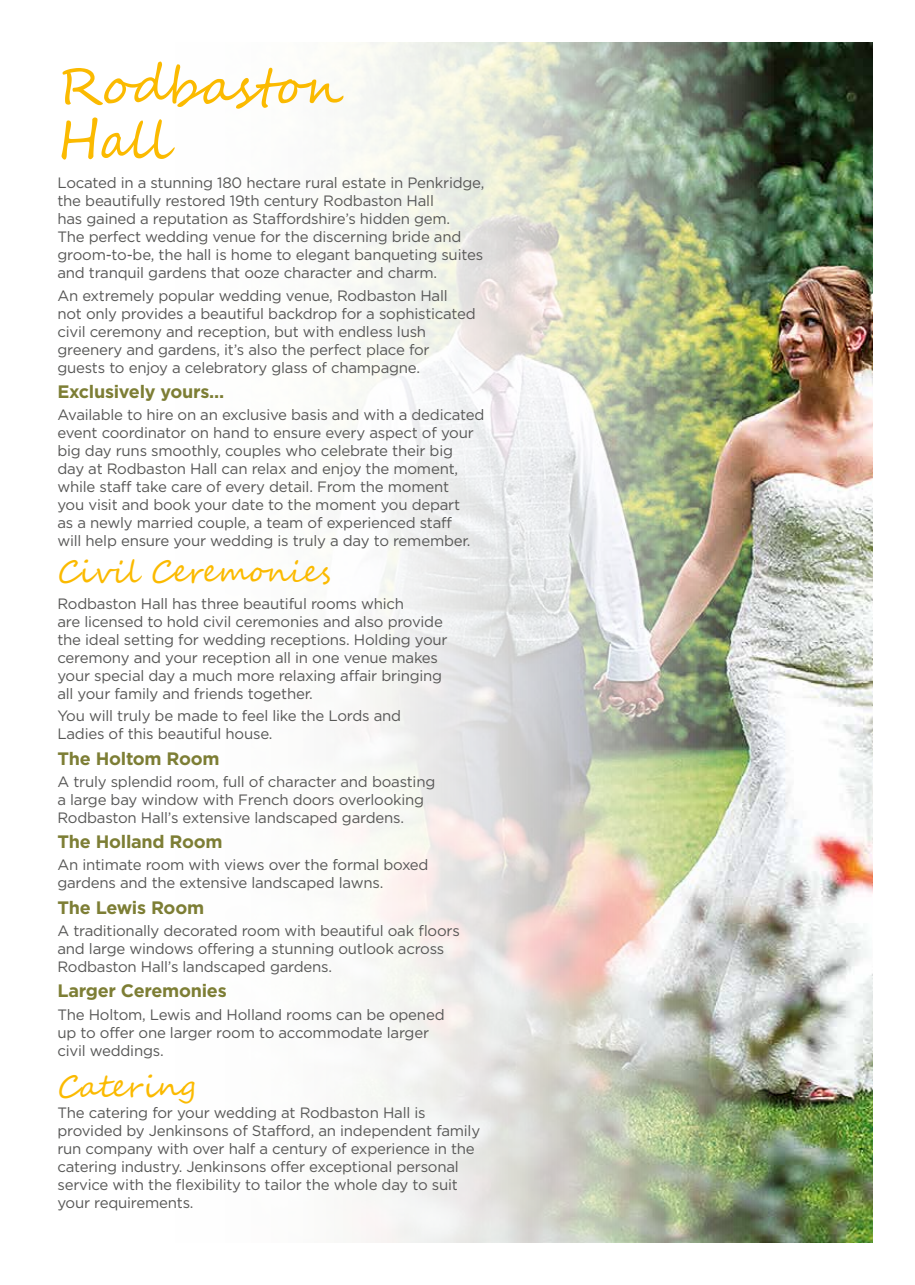
<style>
.page{position:relative;width:915px;height:1285px;background:#fff}
.page>*{position:absolute;margin:0;border:0;box-sizing:border-box;transform-origin:0 0}
.t1{font:51px/54px "Segoe Script";color:#fbba00}
.t2{font:30px "Segoe Script";color:#fbba00}
.t3{font:700 18px "Gotham";letter-spacing:-.015em;color:#7d7e35}
.t4{font:15px/18px "Gotham";letter-spacing:-.015em;color:#575756}
</style>
<div class="page">
<img style="left:773px;top:43px;width:99px;height:1198px">
<img style="left:352px;top:42px;width:421px;height:1201px">
<h1 class="t1" style="left:57px;top:60px;width:287px">Rodbaston<br>Hall</h1>
<p class="t4" style="left:57px;top:174px;width:428px">Located in a stunning 180 hectare rural estate in Penkridge, the beautifully restored 19th century Rodbaston Hall<br>has gained a reputation as Staffordshire’s hidden gem.<br>The perfect wedding venue for the discerning bride and groom-to-be, the hall is home to elegant banqueting suites and tranquil gardens that ooze character and charm.</p>
<p class="t4" style="left:57px;top:286px;width:420px">An extremely popular wedding venue, Rodbaston Hall not only provides a beautiful backdrop for a sophisticated civil ceremony and reception, but with endless lush greenery and gardens, it’s also the perfect place for guests to enjoy a celebratory glass of champagne.</p>
<p class="t3" style="left:57px;top:381px;width:168px">Exclusively yours...</p>
<p class="t4" style="left:57px;top:405px;width:428px">Available to hire on an exclusive basis and with a dedicated event coordinator on hand to ensure every aspect of your big day runs smoothly, couples who celebrate their big<br>day at Rodbaston Hall can relax and enjoy the moment, while staff take care of every detail. From the moment<br>you visit and book your date to the moment you depart<br>as a newly married couple, a team of experienced staff<br>will help ensure your wedding is truly a day to remember.</p>
<h2 class="t2" style="left:57px;top:547px;width:275px">Civil Ceremonies</h2>
<p class="t4" style="left:57px;top:594px;width:391px">Rodbaston Hall has three beautiful rooms which<br>are licensed to hold civil ceremonies and also provide the ideal setting for wedding receptions. Holding your ceremony and your reception all in one venue makes your special day a much more relaxing affair bringing all your family and friends together.</p>
<p class="t4" style="left:57px;top:706px;width:345px">You will truly be made to feel like the Lords and<br>Ladies of this beautiful house.</p>
<p class="t3" style="left:57px;top:747px;width:164px">The Holtom Room</p>
<p class="t4" style="left:57px;top:772px;width:379px">A truly splendid room, full of character and boasting a large bay window with French doors overlooking<br>Rodbaston Hall’s extensive landscaped gardens.</p>
<p class="t3" style="left:57px;top:831px;width:167px">The Holland Room</p>
<p class="t4" style="left:57px;top:855px;width:372px">An intimate room with views over the formal boxed gardens and the extensive landscaped lawns.</p>
<p class="t3" style="left:57px;top:896px;width:148px">The Lewis Room</p>
<p class="t4" style="left:57px;top:921px;width:404px">A traditionally decorated room with beautiful oak floors and large windows offering a stunning outlook across<br>Rodbaston Hall’s landscaped gardens.</p>
<p class="t3" style="left:57px;top:980px;width:171px">Larger Ceremonies</p>
<p class="t4" style="left:57px;top:1004px;width:388px">The Holtom, Lewis and Holland rooms can be opened up to offer one larger room to accommodate larger civil weddings.</p>
<h2 class="t2" style="left:57px;top:1061px;width:139px">Catering</h2>
<p class="t4" style="left:57px;top:1103px;width:424px">The catering for your wedding at Rodbaston Hall is provided by Jenkinsons of Stafford, an independent family run company with over half a century of experience in the catering industry. Jenkinsons offer exceptional personal service with the flexibility to tailor the whole day to suit your requirements.</p>
</div>
